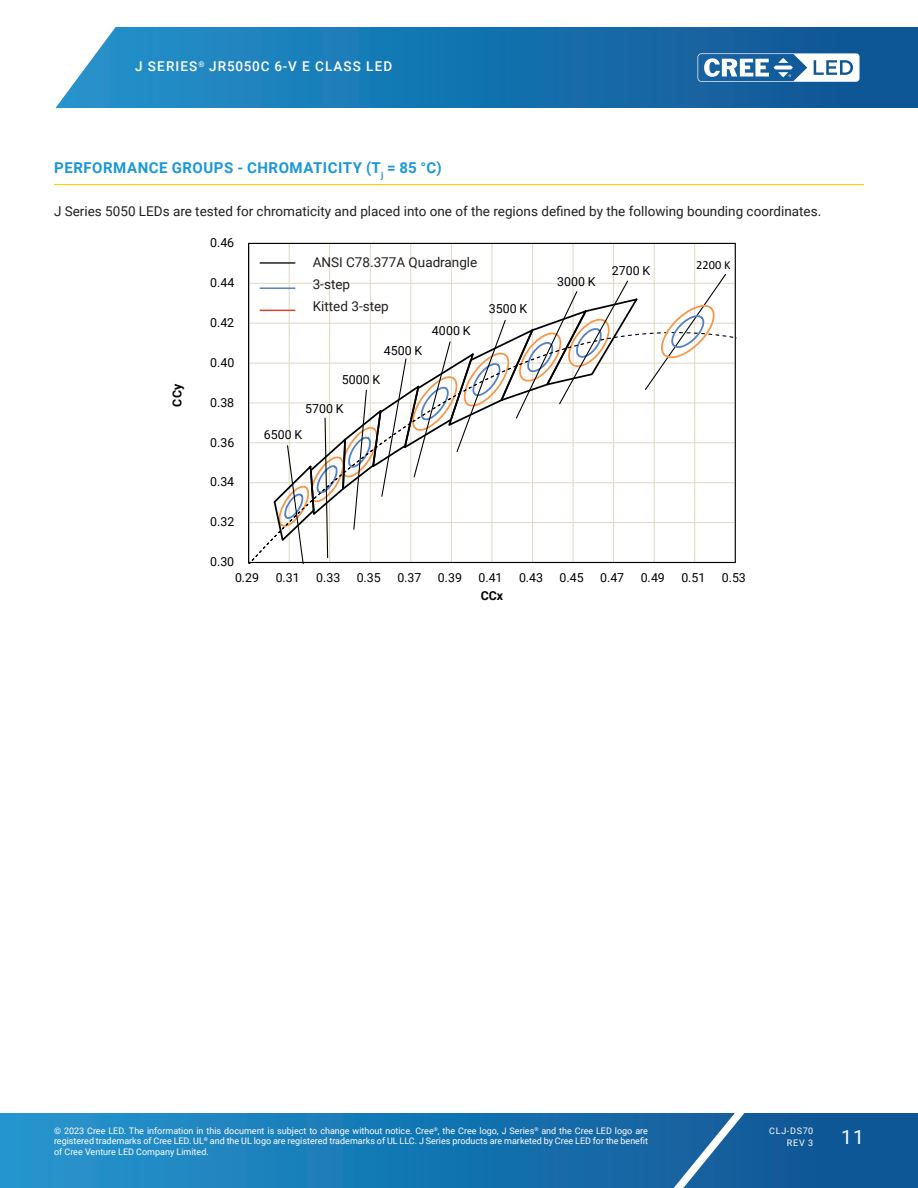
<style>
.page{position:relative;width:918px;height:1188px;background:#fff}
.page>*{position:absolute;margin:0;border:0;box-sizing:border-box;transform-origin:0 0}
.t1{font:19.5px "Roboto";color:#fff}
.Section_heading_with_rule{font:700 15px "Roboto";letter-spacing:.035em;color:#1a98d6}
.Text_justify{font:13.5px "Roboto";color:#231f20}
.TOC_style{font:13.5px "Roboto";color:#231f20}
.t2{font:500 13.5px "Roboto";letter-spacing:.085em;color:#fff}
.t3{font:12.45px "Roboto";letter-spacing:.005em;color:#000}
.t4{font:12.3px "Roboto";color:#000}
.t5{font:700 12.3px "Roboto";color:#000}
.t6{font:12.3px "Calibri";color:#000}
.t7{font:9px/10.8px "Roboto";color:#fff;text-align:justify}
.t8{font:9px/12px "Roboto";letter-spacing:.085em;color:#fff;text-align:right}
</style>
<div class="page">
<svg style="left:0;top:1113px;width:918px;height:75px;background:#1876b2"></svg>
<svg style="left:644px;top:1113px;width:117px;height:75px;background:#296da6"></svg>
<svg style="left:55px;top:27px;width:863px;height:81px;background:#2078b2"></svg>
<svg style="left:698px;top:53px;width:162px;height:29px"></svg>
<hr style="left:54px;top:184px;width:810px;height:1px;background:#fece08">
<svg style="left:248px;top:242px;width:489px;height:322px"></svg>
<hr style="left:260px;top:262px;width:35px;height:2px;background:#231f20">
<hr style="left:260px;top:287px;width:35px;height:2px;background:#5580c3">
<hr style="left:260px;top:310px;width:35px;height:1px;background:#d44728">
<h3 class="t2" style="left:135px;top:57px;width:259px">J SERIES<sup>®</sup> JR5050C 6‑V E CLASS LED</h3>
<p class="Section_heading_with_rule" style="left:54px;top:157px;width:389px">PERFORMANCE GROUPS - CHROMATICITY (T<sub>j</sub> = 85 °C)</p>
<p class="Text_justify" style="left:54px;top:202px;width:769px">J Series 5050 LEDs are tested for chromaticity and placed into one of the regions defined by the following bounding coordinates.</p>
<p class="t5" style="left:168px;top:407px;width:24px;rotate:-90deg">CCy</p>
<p class="t3" style="left:210px;top:234px;width:26px">0.46</p>
<p class="t4" style="left:210px;top:274px;width:26px">0.44</p>
<p class="t3" style="left:210px;top:314px;width:26px">0.42</p>
<p class="t4" style="left:210px;top:354px;width:26px">0.40</p>
<p class="t3" style="left:210px;top:394px;width:26px">0.38</p>
<p class="t4" style="left:210px;top:434px;width:26px">0.36</p>
<p class="t3" style="left:210px;top:473px;width:26px">0.34</p>
<p class="t4" style="left:210px;top:513px;width:26px">0.32</p>
<p class="t3" style="left:210px;top:553px;width:26px">0.30</p>
<p class="TOC_style" style="left:313px;top:253px;width:166px">ANSI C78.377A Quadrangle</p>
<p class="t6" style="left:696px;top:256px;width:36px">2200 K</p>
<p class="TOC_style" style="left:313px;top:275px;width:39px">3-step</p>
<p class="TOC_style" style="left:313px;top:297px;width:78px">Kitted 3-step</p>
<p class="t4" style="left:612px;top:262px;width:40px">2700 K</p>
<p class="t4" style="left:557px;top:273px;width:40px">3000 K</p>
<p class="t4" style="left:489px;top:300px;width:40px">3500 K</p>
<p class="t3" style="left:384px;top:342px;width:40px">4500 K</p>
<p class="t4" style="left:342px;top:371px;width:40px">5000 K</p>
<p class="t4" style="left:305px;top:400px;width:40px">5700 K</p>
<p class="t4" style="left:264px;top:426px;width:40px">6500 K</p>
<p class="t3" style="left:432px;top:322px;width:40px">4000 K</p>
<p class="t4" style="left:235px;top:569px;width:26px">0.29</p>
<p class="t4" style="left:276px;top:569px;width:25px">0.31</p>
<p class="t4" style="left:316px;top:569px;width:26px">0.33</p>
<p class="t4" style="left:357px;top:569px;width:25px">0.35</p>
<p class="t4" style="left:397px;top:569px;width:25px">0.37</p>
<p class="t4" style="left:438px;top:569px;width:26px">0.39</p>
<p class="t4" style="left:479px;top:569px;width:25px">0.41</p>
<p class="t4" style="left:519px;top:569px;width:25px">0.43</p>
<p class="t4" style="left:560px;top:569px;width:26px">0.45</p>
<p class="t4" style="left:600px;top:569px;width:25px">0.47</p>
<p class="t4" style="left:641px;top:569px;width:26px">0.49</p>
<p class="t4" style="left:681px;top:569px;width:26px">0.51</p>
<p class="t4" style="left:722px;top:569px;width:25px">0.53</p>
<p class="t5" style="left:481px;top:587px;width:24px">CCx</p>
<p class="t7" style="left:54px;top:1125px;width:596px">© 2023 Cree LED. The information in this document is subject to change without notice. Cree<sup>®</sup>, the Cree logo, J Series<sup>®</sup> and the Cree LED logo are registered trademarks of Cree LED. UL<sup>®</sup> and the UL logo are registered trademarks of UL LLC. J Series products are marketed by Cree LED for the benefit of Cree Venture LED Company Limited.</p>
<p class="t8" style="left:769px;top:1124px;width:46px">CLJ-DS70<br>REV 3</p>
<h1 class="t1" style="left:841px;top:1123px;width:24px">11</h1>
</div>
